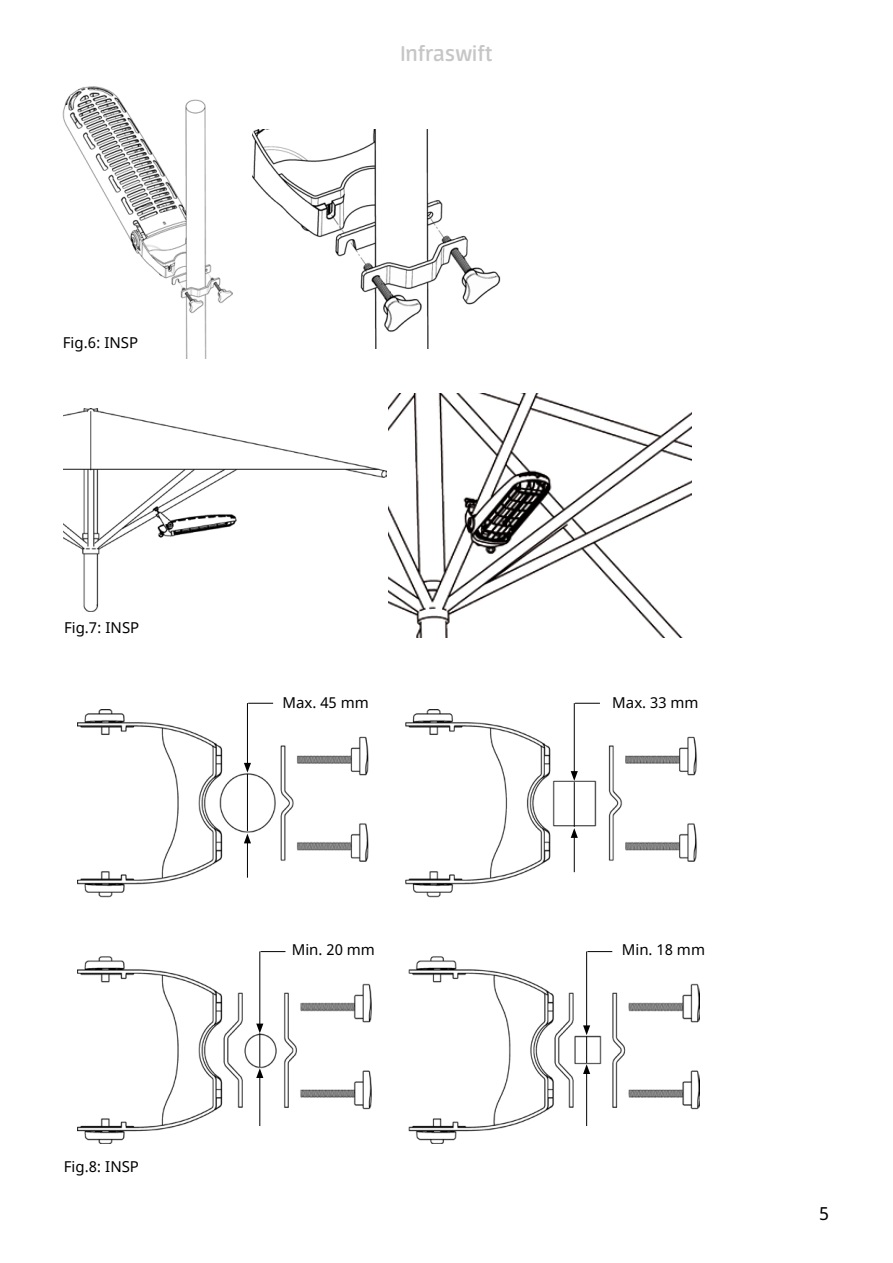
<style>
.page{position:relative;width:893px;height:1263px;background:#fff}
.page>*{position:absolute;margin:0;border:0;box-sizing:border-box;transform-origin:0 0}
.t1{font:600 24px "Neuron";color:#c6c6c6}
.t2{font:18px "Noto Sans";color:#000}
.t3{font:15px "Noto Sans";color:#000}
</style>
<div class="page">
<img style="left:63px;top:86px;width:169px;height:273px">
<img style="left:252px;top:129px;width:249px;height:220px">
<img style="left:64px;top:408px;width:323px;height:204px">
<img style="left:389px;top:394px;width:302px;height:243px">
<img style="left:78px;top:710px;width:621px;height:433px">
<hr style="left:247px;top:841px;width:1px;height:37px;background:#000">
<svg style="left:244px;top:833px;width:7px;height:10px"></svg>
<hr style="left:247px;top:703px;width:1px;height:62px;background:#000">
<svg style="left:244px;top:763px;width:7px;height:10px"></svg>
<hr style="left:247px;top:774px;width:1px;height:57px;background:#000">
<svg style="left:248px;top:703px;width:25px;height:1px"></svg>
<hr style="left:259px;top:1075px;width:1px;height:51px;background:#000">
<svg style="left:256px;top:1068px;width:7px;height:10px"></svg>
<hr style="left:259px;top:951px;width:1px;height:75px;background:#000">
<svg style="left:256px;top:1023px;width:7px;height:10px"></svg>
<hr style="left:259px;top:1033px;width:1px;height:34px;background:#000">
<svg style="left:261px;top:951px;width:24px;height:1px"></svg>
<hr style="left:586px;top:1071px;width:1px;height:55px;background:#000">
<hr style="left:586px;top:951px;width:1px;height:77px;background:#000">
<svg style="left:583px;top:1025px;width:7px;height:49px"></svg>
<svg style="left:587px;top:951px;width:25px;height:1px"></svg>
<hr style="left:574px;top:835px;width:1px;height:37px;background:#000">
<svg style="left:571px;top:828px;width:7px;height:10px"></svg>
<hr style="left:574px;top:703px;width:1px;height:70px;background:#000">
<svg style="left:571px;top:771px;width:7px;height:10px"></svg>
<hr style="left:574px;top:782px;width:1px;height:45px;background:#000">
<svg style="left:575px;top:703px;width:25px;height:1px"></svg>
<p class="t3" style="left:63px;top:332px;width:77px">Fig.6: INSP</p>
<p class="t3" style="left:64px;top:617px;width:77px">Fig.7: INSP</p>
<p class="t3" style="left:64px;top:1156px;width:77px">Fig.8: INSP</p>
<h1 class="t1" style="left:400px;top:40px;width:94px">Infraswift</h1>
<p class="t3" style="left:282px;top:692px;width:88px">Max. 45 mm</p>
<p class="t3" style="left:612px;top:692px;width:88px">Max. 33 mm</p>
<p class="t3" style="left:292px;top:939px;width:85px">Min. 20 mm</p>
<p class="t3" style="left:622px;top:939px;width:85px">Min. 18 mm</p>
<p class="t2" style="left:819px;top:1201px;width:11px">5</p>
</div>
